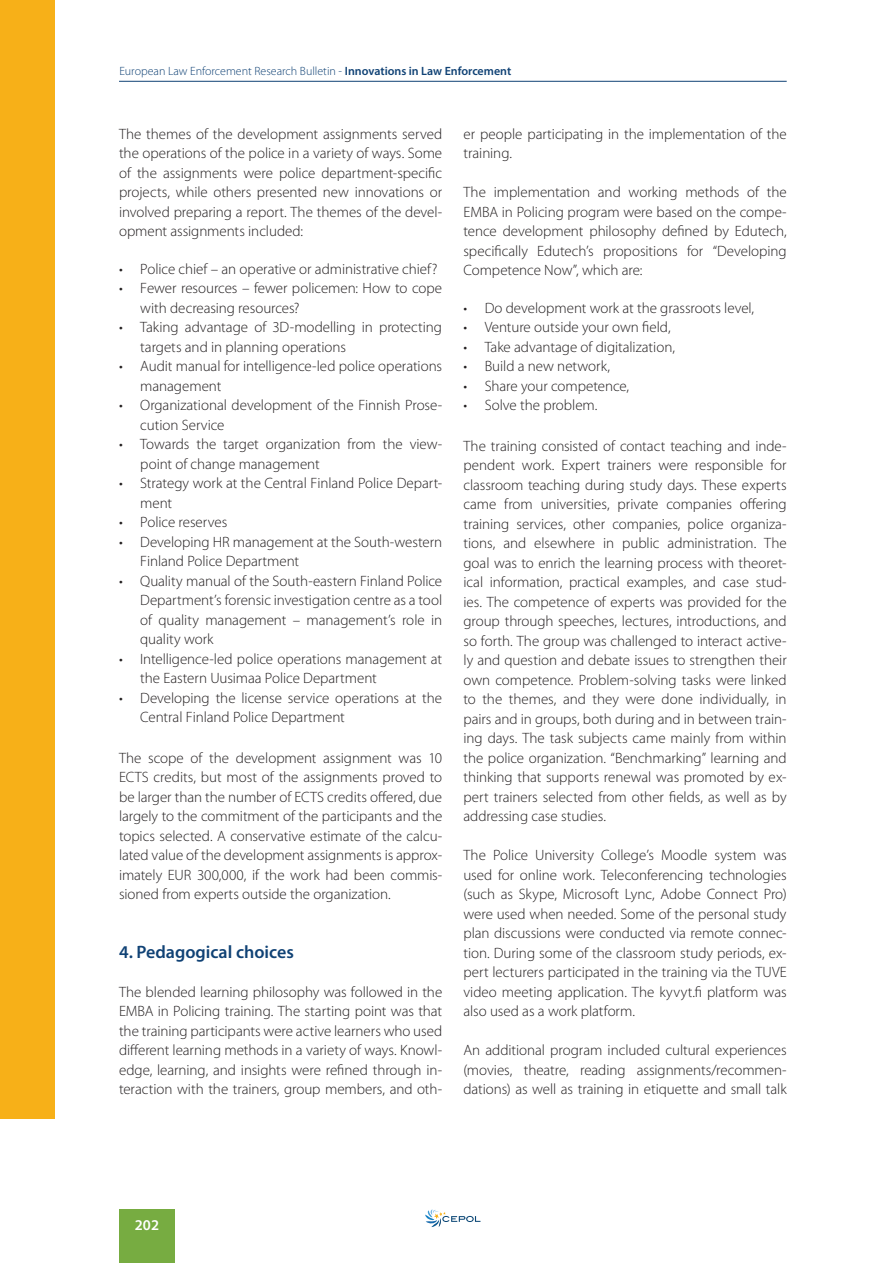
<style>
.page{position:relative;width:893px;height:1263px;background:#fff}
.page>*{position:absolute;margin:0;border:0;box-sizing:border-box;transform-origin:0 0}
.t1{font:600 18px "Myriad Pro";color:#104275}
.t2{font:300 15px/19.5px "Myriad Pro";color:#231f20}
.t3{font:600 15px "Myriad Pro";color:#fff}
.t4{font:300 12px "Myriad Pro";color:#104275}
.s1{font-weight:600}
</style>
<div class="page">
<div style="left:0;top:0;width:54px;height:1118px;background:#f7b018"></div>
<svg style="left:425px;top:1209px;width:55px;height:18px"></svg>
<div style="left:119px;top:1210px;width:56px;height:53px;background:#77ac41"></div>
<hr style="left:119px;top:81px;width:668px;height:1px;background:#104275">
<p class="t4" style="left:119px;top:66px;width:393px">European Law Enforcement Research Bulletin - <span class="s1">Innovations in Law Enforcement</span></p>
<p class="t2" style="left:119px;top:125px;width:325px;text-align:justify">The themes of the development assignments served the operations of the police in a variety of ways. Some of the assignments were police department-specific projects, while others presented new innovations or involved preparing a report. The themes of the devel&shy;opment assignments included:</p>
<p class="t2" style="left:119px;top:260px;width:320px">• Police chief – an operative or administrative chief?</p>
<p class="t2" style="left:140px;top:279px;width:303px;text-indent:-21px">• Fewer resources – fewer policemen: How to cope with decreasing resources?</p>
<p class="t2" style="left:140px;top:318px;width:303px;text-indent:-21px">• Taking advantage of 3D-modelling in protecting targets and in planning operations</p>
<p class="t2" style="left:140px;top:357px;width:303px;text-indent:-21px">• Audit manual for intelligence-led police operations management</p>
<p class="t2" style="left:140px;top:396px;width:303px;text-indent:-21px">• Organizational development of the Finnish Prose&shy;cution Service</p>
<p class="t2" style="left:140px;top:435px;width:303px;text-indent:-21px">• Towards the target organization from the view&shy;point of change management</p>
<p class="t2" style="left:140px;top:474px;width:303px;text-indent:-21px">• Strategy work at the Central Finland Police Depart&shy;ment</p>
<p class="t2" style="left:119px;top:513px;width:110px">• Police reserves</p>
<p class="t2" style="left:140px;top:533px;width:303px;text-indent:-21px">• Developing HR management at the South-western<br>Finland Police Department</p>
<p class="t2" style="left:140px;top:572px;width:303px;text-align:justify;text-indent:-21px">• Quality manual of the South-eastern Finland Police Department’s forensic investigation centre as a tool of quality management – management’s role in quality work</p>
<p class="t2" style="left:140px;top:650px;width:303px;text-indent:-21px">• Intelligence-led police operations management at the Eastern Uusimaa Police Department</p>
<p class="t2" style="left:140px;top:689px;width:303px;text-indent:-21px">• Developing the license service operations at the<br>Central Finland Police Department</p>
<p class="t2" style="left:119px;top:749px;width:325px;text-align:justify">The scope of the development assignment was 10<br>ECTS credits, but most of the assignments proved to be larger than the number of ECTS credits offered, due largely to the commitment of the participants and the topics selected. A conservative estimate of the calcu&shy;lated value of the development assignments is approx&shy;imately EUR 300,000, if the work had been commis&shy;sioned from experts outside the organization.</p>
<p class="t1" style="left:119px;top:945px;width:176px">4. Pedagogical choices</p>
<p class="t2" style="left:119px;top:983px;width:325px;text-align:justify">The blended learning philosophy was followed in the EMBA in Policing training. The starting point was that the training participants were active learners who used different learning methods in a variety of ways. Knowl&shy;edge, learning, and insights were refined through in&shy;teraction with the trainers, group members, and oth-</p>
<p class="t2" style="left:463px;top:125px;width:325px">er people participating in the implementation of the training.</p>
<p class="t2" style="left:463px;top:183px;width:325px;text-align:justify">The implementation and working methods of the EMBA in Policing program were based on the compe&shy;tence development philosophy defined by Edutech, specifically Edutech’s propositions for “Developing Competence Now”, which are:</p>
<p class="t2" style="left:463px;top:299px;width:292px">• Do development work at the grassroots level,</p>
<p class="t2" style="left:463px;top:318px;width:209px">• Venture outside your own field,</p>
<p class="t2" style="left:463px;top:338px;width:213px">• Take advantage of digitalization,</p>
<p class="t2" style="left:463px;top:357px;width:148px">• Build a new network,</p>
<p class="t2" style="left:463px;top:377px;width:167px">• Share your competence,</p>
<p class="t2" style="left:463px;top:396px;width:135px">• Solve the problem.</p>
<p class="t2" style="left:463px;top:437px;width:325px;text-align:justify">The training consisted of contact teaching and inde&shy;pendent work. Expert trainers were responsible for classroom teaching during study days. These experts came from universities, private companies offering training services, other companies, police organiza&shy;tions, and elsewhere in public administration. The goal was to enrich the learning process with theoret&shy;ical information, practical examples, and case stud&shy;ies. The competence of experts was provided for the group through speeches, lectures, introductions, and so forth. The group was challenged to interact active&shy;ly and question and debate issues to strengthen their own competence. Problem-solving tasks were linked to the themes, and they were done individually, in pairs and in groups, both during and in between train&shy;ing days. The task subjects came mainly from within the police organization. “Benchmarking” learning and thinking that supports renewal was promoted by ex&shy;pert trainers selected from other fields, as well as by addressing case studies.</p>
<p class="t2" style="left:463px;top:846px;width:325px;text-align:justify">The Police University College’s Moodle system was used for online work. Teleconferencing technologies (such as Skype, Microsoft Lync, Adobe Connect Pro) were used when needed. Some of the personal study plan discussions were conducted via remote connec&shy;tion. During some of the classroom study periods, ex&shy;pert lecturers participated in the training via the TUVE video meeting application. The kyvyt.fi platform was also used as a work platform.</p>
<p class="t2" style="left:463px;top:1041px;width:325px;text-align:justify">An additional program included cultural experiences (movies, theatre, reading assignments/recommen&shy;dations) as well as training in etiquette and small talk</p>
<p class="t3" style="left:135px;top:1219px;width:26px">202</p>
</div>
